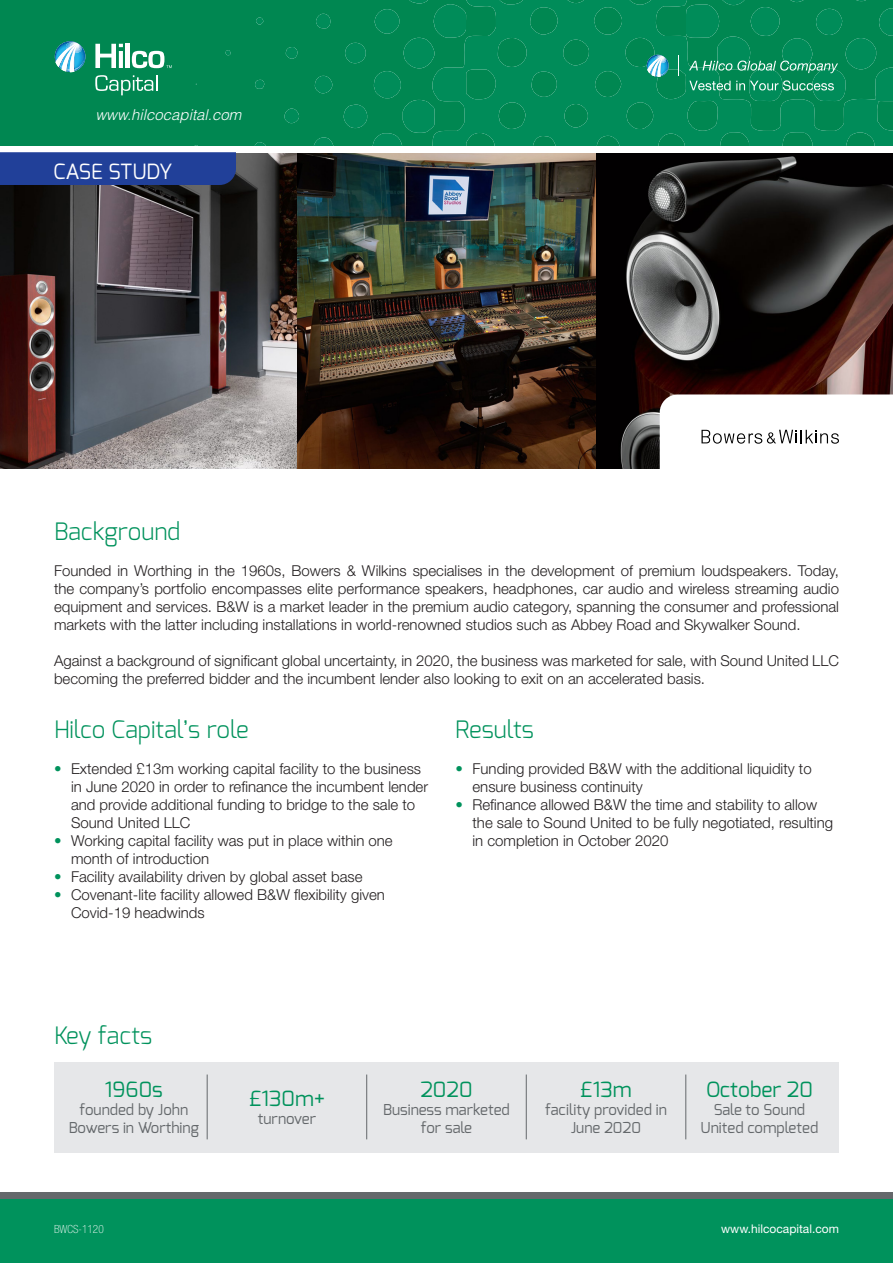
<style>
.page{position:relative;width:893px;height:1263px;background:#fff}
.page>*{position:absolute;margin:0;border:0;box-sizing:border-box;transform-origin:0 0}
.t1{font:300 24px "Exo";color:#00925c}
.t2{font:21px "Exo";color:#00925c}
.t3{font:21px "Exo";color:#fff}
.t4{font:300 15px/18px "Helvetica Neue LT Std";color:#231f20}
.t5{font:15px/18px "Exo";color:#64686b;text-align:center}
.t6{font:italic 300 15px "Helvetica LT Std";color:#fff}
.t7{font:12px "Helvetica Neue LT Std";color:#fff}
.t8{font:100 condensed 11.25px "Helvetica Neue LT Std";color:#fff}
.s1{font-weight:100;color:#00925c}
</style>
<div class="page">
<img style="left:0;top:153px;width:298px;height:315px">
<svg style="left:595px;top:153px;width:298px;height:315px;background:#2d2524"></svg>
<img style="left:298px;top:153px;width:297px;height:315px">
<div style="left:54px;top:1062px;width:785px;height:90px;background:#e6e7e9"></div>
<hr style="left:207px;top:1074px;width:1px;height:65px;background:#64686b">
<hr style="left:366px;top:1074px;width:1px;height:65px;background:#64686b">
<hr style="left:526px;top:1074px;width:1px;height:65px;background:#64686b">
<hr style="left:685px;top:1074px;width:1px;height:65px;background:#64686b">
<svg style="left:660px;top:394px;width:233px;height:74px"></svg>
<div style="left:0;top:1192px;width:893px;height:8px;background:#64686b"></div>
<div style="left:0;top:1199px;width:893px;height:64px;background:#00925c"></div>
<div style="left:0;top:0;width:194px;height:146px;background:#008751"></div>
<div style="left:194px;top:0;width:699px;height:146px;background:#008751"></div>
<svg style="left:689px;top:61px;width:149px;height:12px;background:#3ca47c"></svg>
<svg style="left:679px;top:56px;width:1px;height:20px"></svg>
<svg style="left:689px;top:80px;width:145px;height:11px;background:#3ea67f"></svg>
<svg style="left:647px;top:55px;width:23px;height:22px"></svg>
<svg style="left:54px;top:41px;width:34px;height:31px"></svg>
<svg style="left:95px;top:44px;width:28px;height:24px"></svg>
<hr style="left:126px;top:44px;width:4px;height:24px;background:#fff">
<svg style="left:132px;top:51px;width:40px;height:17px"></svg>
<svg style="left:95px;top:75px;width:63px;height:20px"></svg>
<div style="left:0;top:152px;width:236px;height:33px;background:#214099"></div>
<p class="t6" style="left:95px;top:105px;width:147px">www.hilcocapital.com</p>
<p class="t3" style="left:53px;top:157px;width:121px">CASE STUDY</p>
<p class="t1" style="left:54px;top:516px;width:128px">Background</p>
<p class="t4" style="left:54px;top:561px;width:786px;text-align:justify">Founded in Worthing in the 1960s, Bowers &amp; Wilkins specialises in the development of premium loudspeakers. Today, the company’s portfolio encompasses elite performance speakers, headphones, car audio and wireless streaming audio equipment and services. B&amp;W is a market leader in the premium audio category, spanning the consumer and professional markets with the latter including installations in world-renowned studios such as Abbey Road and Skywalker Sound.</p>
<p class="t4" style="left:54px;top:651px;width:786px">Against a background of significant global uncertainty, in 2020, the business was marketed for sale, with Sound United LLC becoming the preferred bidder and the incumbent lender also looking to exit on an accelerated basis.</p>
<p class="t1" style="left:54px;top:714px;width:196px">Hilco Capital’s role</p>
<p class="t4" style="left:71px;top:759px;width:359px;text-indent:-17px"><span class="s1">•</span> Extended £13m working capital facility to the business in June 2020 in order to refinance the incumbent lender and provide additional funding to bridge to the sale to Sound United LLC</p>
<p class="t4" style="left:71px;top:831px;width:323px;text-indent:-17px"><span class="s1">•</span> Working capital facility was put in place within one month of introduction</p>
<p class="t4" style="left:54px;top:867px;width:310px"><span class="s1">•</span> Facility availability driven by global asset base</p>
<p class="t4" style="left:71px;top:885px;width:315px;text-indent:-17px"><span class="s1">•</span> Covenant-lite facility allowed B&amp;W flexibility given<br>Covid-19 headwinds</p>
<p class="t1" style="left:455px;top:714px;width:80px">Results</p>
<p class="t4" style="left:472px;top:759px;width:341px;text-indent:-17px"><span class="s1">•</span> Funding provided B&amp;W with the additional liquidity to ensure business continuity</p>
<p class="t4" style="left:472px;top:795px;width:362px;text-indent:-17px"><span class="s1">•</span> Refinance allowed B&amp;W the time and stability to allow the sale to Sound United to be fully negotiated, resulting in completion in October 2020</p>
<p class="t1" style="left:54px;top:1020px;width:100px">Key facts</p>
<p class="t2" style="left:105px;top:1076px;width:59px">1960s</p>
<p class="t5" style="left:69px;top:1101px;width:132px">founded by John<br>Bowers in Worthing</p>
<p class="t2" style="left:249px;top:1085px;width:77px">£130m+</p>
<p class="t5" style="left:258px;top:1110px;width:60px">turnover</p>
<p class="t2" style="left:420px;top:1076px;width:54px">2020</p>
<p class="t5" style="left:383px;top:1101px;width:128px">Business marketed for sale</p>
<p class="t2" style="left:580px;top:1076px;width:53px">£13m</p>
<p class="t5" style="left:545px;top:1101px;width:123px">facility provided in<br>June 2020</p>
<p class="t2" style="left:706px;top:1076px;width:108px">October 20</p>
<p class="t5" style="left:700px;top:1101px;width:119px">Sale to Sound<br>United completed</p>
<p class="t8" style="left:54px;top:1223px;width:51px">BWCS-1120</p>
<p class="t7" style="left:721px;top:1222px;width:119px">www.hilcocapital.com</p>
</div>
